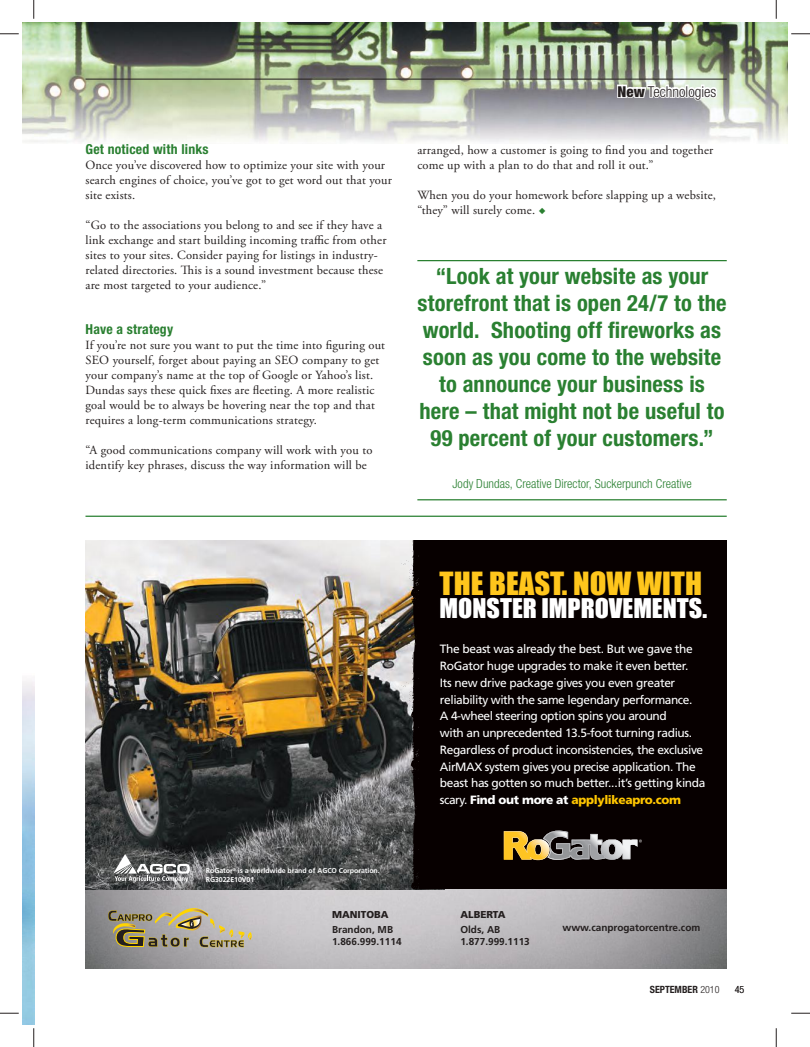
<style>
.page{position:relative;width:810px;height:1047px;background:#fff}
.page>*{position:absolute;margin:0;border:0;box-sizing:border-box;transform-origin:0 0}
.t1{font:29.38px "Impact";color:#ffc61c;scale:1.05 1}
.t2{font:24.88px "Impact";color:#fff;scale:1.05 1}
.t3{font:700 condensed 22.5px/27px "Helvetica Neue LT Std";letter-spacing:.01em;color:#2a8031;text-align:center}
.t4{font:300 condensed 15px "Helvetica Neue LT Std";color:#241f1f}
.t5{font:700 condensed 13.75px "Helvetica Neue LT Std";letter-spacing:.015em;color:#2a8031}
.t6{font:12.5px/15px "Adobe Garamond Pro";letter-spacing:.015em;color:#241f1f}
.t7{font:300 condensed 12.5px "Helvetica Neue LT Std";color:#2a8031}
.t8{font:12px/16.8px "Frutiger LT Std";letter-spacing:-.035em;color:#fff}
.t9{font:700 10px/12px "Frutiger LT Std";color:#241f1f}
.t10{font:900 10px "Frutiger LT Std";color:#241f1f}
.t11{font:700 condensed 10px "Helvetica Neue LT Std";color:#241f1f}
.t12{font:300 condensed 10px "Helvetica Neue LT Std";color:#241f1f}
.t13{font:7.5px "Helvetica";color:#241f1f}
.t14{font:700 7px/8.4px "Frutiger LT Std";letter-spacing:-.01em;color:#fff}
.s1{font-weight:900}
.s2{color:#2a8031}
.s3{font-weight:900;color:#ffc600}
.s4{font-weight:300}
</style>
<div class="page">
<img style="left:22px;top:22px;width:766px;height:121px">
<svg style="left:616px;top:56px;width:102px;height:82px;background:#bdc2bb"></svg>
<img style="left:86px;top:889px;width:641px;height:79px">
<img style="left:86px;top:540px;width:315px;height:349px">
<div style="left:419px;top:540px;width:308px;height:349px;background:#070000"></div>
<svg style="left:401px;top:540px;width:18px;height:349px;background:#5e5b59"></svg>
<svg style="left:113px;top:853px;width:77px;height:29px;background:#7f8080"></svg>
<svg style="left:504px;top:830px;width:138px;height:30px"></svg>
<img style="left:108px;top:908px;width:144px;height:39px">
<hr style="left:417px;top:260px;width:310px;height:1px;background:#2a8031">
<hr style="left:417px;top:499px;width:310px;height:1px;background:#2a8031">
<hr style="left:86px;top:515px;width:641px;height:2px;background:#2a8031">
<hr style="left:86px;top:79px;width:641px;height:1px;background:#241f1f">
<svg style="left:0;top:33px;width:19px;height:2px"></svg>
<svg style="left:791px;top:33px;width:19px;height:2px"></svg>
<svg style="left:0;top:1012px;width:19px;height:1px"></svg>
<svg style="left:791px;top:1012px;width:19px;height:1px"></svg>
<svg style="left:33px;top:0;width:2px;height:19px"></svg>
<svg style="left:33px;top:1028px;width:2px;height:18px"></svg>
<svg style="left:775px;top:0;width:2px;height:19px"></svg>
<svg style="left:775px;top:1028px;width:2px;height:18px"></svg>
<p class="t5" style="left:86px;top:141px;width:125px">Get noticed with links</p>
<p class="t6" style="left:86px;top:158px;width:308px">Once you’ve discovered how to optimize your site with your search engines of choice, you’ve got to get word out that your site exists.</p>
<p class="t6" style="left:86px;top:218px;width:302px">“Go to the associations you belong to and see if they have a link exchange and start building incoming traffic from other sites to your sites. Consider paying for listings in industry&shy;related directories. This is a sound investment because these are most targeted to your audience.”</p>
<p class="t5" style="left:86px;top:321px;width:89px">Have a strategy</p>
<p class="t6" style="left:86px;top:338px;width:301px">If you’re not sure you want to put the time into figuring out SEO yourself, forget about paying an SEO company to get your company’s name at the top of Google or Yahoo’s list.<br>Dundas says these quick fixes are fleeting. A more realistic goal would be to always be hovering near the top and that requires a long-term communications strategy.</p>
<p class="t6" style="left:86px;top:443px;width:288px">“A good communications company will work with you to identify key phrases, discuss the way information will be</p>
<p class="t4" style="left:618px;top:83px;width:100px"><span class="s1">New</span> Technologies</p>
<p class="t6" style="left:417px;top:143px;width:297px">arranged, how a customer is going to find you and together come up with a plan to do that and roll it out.”</p>
<p class="t6" style="left:417px;top:188px;width:300px">When you do your homework before slapping up a website, “they” will surely come. <span class="s2">◆</span></p>
<h3 class="t3" style="left:418px;top:262px;width:311px">“Look at your website as your storefront that is open 24/7 to the world. Shooting off fireworks as soon as you come to the website to announce your business is here – that might not be useful to<br>99 percent of your customers.”</h3>
<p class="t7" style="left:452px;top:476px;width:241px">Jody Dundas, Creative Director, Suckerpunch Creative</p>
<p class="t14" style="left:206px;top:866px;width:175px">RoGator<sup>®</sup> is a worldwide brand of AGCO Corporation.<br>RG3022E10V01</p>
<p class="t10" style="left:332px;top:908px;width:58px">MANITOBA</p>
<p class="t9" style="left:332px;top:923px;width:71px">Brandon, MB<br>1.866.999.1114</p>
<h1 class="t1" style="left:440px;top:561px;width:251px">THE BEAST. NOW WITH</h1>
<h2 class="t2" style="left:440px;top:588px;width:256px">MONSTER IMPROVEMENTS.</h2>
<p class="t8" style="left:440px;top:640px;width:267px">The beast was already the best. But we gave the RoGator huge upgrades to make it even better.<br>Its new drive package gives you even greater reliability with the same legendary performance.<br>A 4-wheel steering option spins you around<br>with an unprecedented 13.5-foot turning radius.<br>Regardless of product inconsistencies, the exclusive AirMAX system gives you precise application. The beast has gotten so much better...it’s getting kinda scary. <span class="s1">Find out more at</span> <span class="s3">applylikeapro.com</span></p>
<p class="t10" style="left:460px;top:908px;width:47px">ALBERTA</p>
<p class="t9" style="left:460px;top:923px;width:71px">Olds, AB<br>1.877.999.1113</p>
<p class="t9" style="left:563px;top:921px;width:139px">www.canprogatorcentre.com</p>
<p class="t11" style="left:650px;top:982px;width:71px">SEPTEMBER <span class="s4">2010</span></p>
<p class="t12" style="left:735px;top:983px;width:11px">45</p>
<p class="t13" style="left:667px;top:985px;width:57px">8/3/10 2:29 PM</p>
</div>
